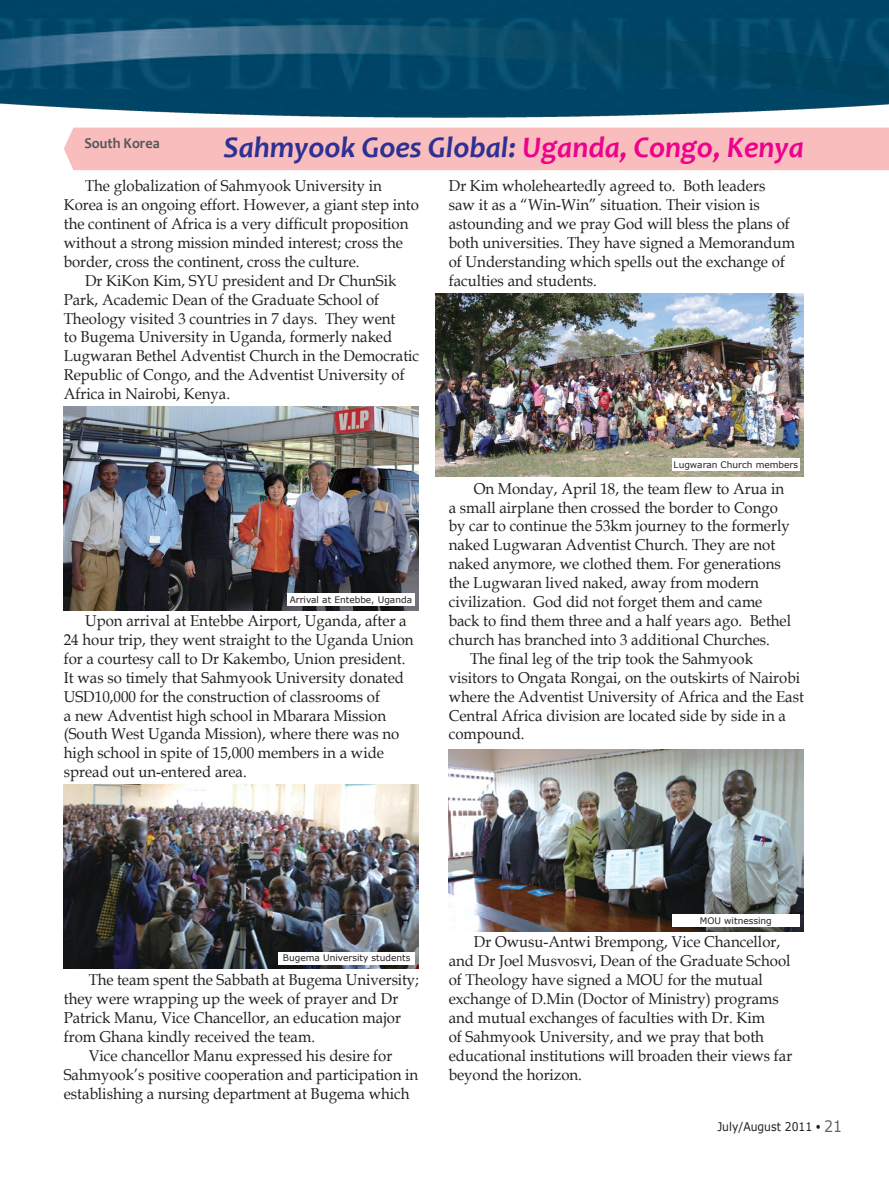
<style>
.page{position:relative;width:889px;height:1191px;background:#fff}
.page>*{position:absolute;margin:0;border:0;box-sizing:border-box;transform-origin:0 0}
.t1{font:italic 700 30px "Candara";color:#2e3092}
.t2{font:15.75px/18.9px "Book Antiqua";color:#231f20;scale:.95 1}
.t3{font:700 15px "Candara";color:#57585a;scale:.95 1}
.t4{font:12px "Verdana";color:#231f20;scale:.9 1}
.t5{font:9px "Verdana";color:#231f20}
.s1{color:#ed028c}
.s2{font-family:"Times New Roman";font-size:15.75px}
.s3{font-size:15.75px;color:#656263}
</style>
<div class="page">
<img style="left:0;top:0;width:889px;height:117px">
<div style="left:64px;top:128px;width:825px;height:42px;background:#f9bdbe"></div>
<img style="left:64px;top:784px;width:355px;height:184px">
<div style="left:279px;top:951px;width:136px;height:13px;background:#fff"></div>
<img style="left:449px;top:749px;width:355px;height:182px">
<div style="left:672px;top:914px;width:127px;height:13px;background:#fff"></div>
<img style="left:64px;top:406px;width:355px;height:204px">
<div style="left:287px;top:593px;width:128px;height:13px;background:#fff"></div>
<img style="left:436px;top:293px;width:368px;height:183px">
<div style="left:672px;top:458px;width:127px;height:13px;background:#fff"></div>
<p class="t3" style="left:84px;top:134px;width:81px">South Korea</p>
<h1 class="t1" style="left:223px;top:129px;width:582px">Sahmyook Goes Global: <span class="s1">Uganda, Congo, Kenya</span></h1>
<p class="t2" style="left:64px;top:176px;width:375px;text-indent:21px">The globalization of Sahmyook University in Korea is an ongoing effort. However, a giant step into the continent of Africa is a very difficult proposition without a strong mission minded interest; cross the border, cross the continent, cross the culture.</p>
<p class="t2" style="left:64px;top:270px;width:375px;text-indent:21px">Dr KiKon Kim, SYU president and Dr ChunSik Park, Academic Dean of the Graduate School of Theology visited 3 countries in 7 days. They went<br>to Bugema University in Uganda, formerly naked Lugwaran Bethel Adventist Church in the Democratic Republic of Congo, and the Adventist University of Africa in Nairobi, Kenya.</p>
<p class="t5" style="left:290px;top:594px;width:124px">Arrival at Entebbe, Uganda</p>
<p class="t2" style="left:64px;top:611px;width:370px;text-indent:21px">Upon arrival at Entebbe Airport, Uganda, after a 24 hour trip, they went straight to the Uganda Union for a courtesy call to Dr Kakembo, Union president.<br>It was so timely that Sahmyook University donated USD10,000 for the construction of classrooms of<br>a new Adventist high school in Mbarara Mission (South West Uganda Mission), where there was no high school in spite of 15,000 members in a wide spread out un-entered area.</p>
<p class="t2" style="left:449px;top:176px;width:366px">Dr Kim wholeheartedly agreed to. Both leaders saw it as a “Win-Win” situation. Their vision is astounding and we pray God will bless the plans of both universities. They have signed a Memorandum of Understanding which spells out the exchange of faculties and students.</p>
<p class="t5" style="left:673px;top:458px;width:126px">Lugwaran Church members</p>
<p class="t2" style="left:474px;top:478px;width:328px">On Monday, April 18, the team flew to Arua in</p>
<p class="t2" style="left:449px;top:497px;width:348px">a small airplane then crossed the border to Congo</p>
<p class="t2" style="left:449px;top:516px;width:360px">by car to continue the 53km journey to the formerly</p>
<p class="t2" style="left:449px;top:535px;width:345px">naked Lugwaran Adventist Church. They are not</p>
<p class="t2" style="left:449px;top:554px;width:351px">naked anymore, we clothed them. For generations</p>
<p class="t2" style="left:449px;top:573px;width:328px">the Lugwaran lived naked, away from modern</p>
<p class="t2" style="left:449px;top:592px;width:332px">civilization. God did not forget them and came</p>
<p class="t2" style="left:449px;top:611px;width:362px">back to find them three and a half years ago. Bethel</p>
<p class="t2" style="left:449px;top:630px;width:340px">church has branched into 3 additional Churches.</p>
<p class="t2" style="left:470px;top:648px;width:299px">The final leg of the trip took the Sahmyook</p>
<p class="t2" style="left:449px;top:667px;width:371px">visitors to Ongata Rongai, on the outskirts of Nairobi</p>
<p class="t2" style="left:449px;top:686px;width:375px">where the Adventist University of Africa and the East</p>
<p class="t2" style="left:449px;top:705px;width:356px">Central Africa division are located side by side in a</p>
<p class="t2" style="left:449px;top:724px;width:81px">compound.</p>
<p class="t5" style="left:283px;top:952px;width:129px">Bugema University students</p>
<p class="t2" style="left:89px;top:970px;width:349px">The team spent the Sabbath at Bugema University;</p>
<p class="t2" style="left:64px;top:989px;width:353px">they were wrapping up the week of prayer and Dr</p>
<p class="t2" style="left:64px;top:1008px;width:356px">Patrick Manu, Vice Chancellor, an education major</p>
<p class="t2" style="left:64px;top:1026px;width:266px">from Ghana kindly received the team.</p>
<p class="t2" style="left:89px;top:1045px;width:321px">Vice chancellor Manu expressed his desire for</p>
<p class="t2" style="left:64px;top:1064px;width:375px">Sahmyook’s positive cooperation and participation in</p>
<p class="t2" style="left:64px;top:1083px;width:365px">establishing a nursing department at Bugema which</p>
<p class="t5" style="left:700px;top:914px;width:74px">MOU witnessing</p>
<p class="t2" style="left:449px;top:932px;width:363px;text-indent:25px">Dr Owusu-Antwi Brempong, Vice Chancellor, and Dr Joel Musvosvi, Dean of the Graduate School of Theology have signed a MOU for the mutual exchange of D.Min (Doctor of Ministry) programs and mutual exchanges of faculties with Dr. Kim<br>of Sahmyook University, and we pray that both educational institutions will broaden their views far beyond the horizon.</p>
<p class="t4" style="left:717px;top:1119px;width:140px">July/August 2011 <span class="s2">•</span> <span class="s3">21</span></p>
</div>
